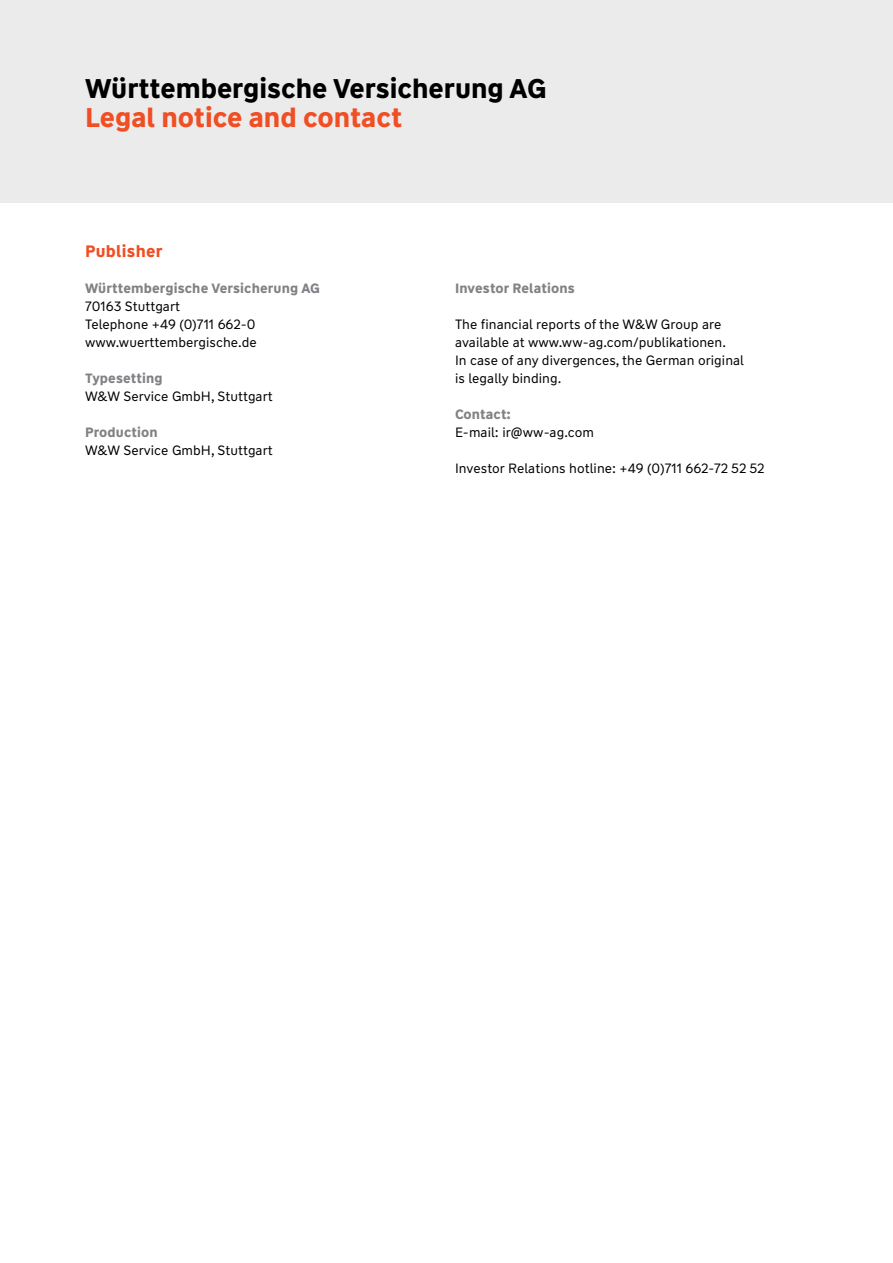
<style>
.page{position:relative;width:893px;height:1263px;background:#fff}
.page>*{position:absolute;margin:0;border:0;box-sizing:border-box;transform-origin:0 0}
.t1{font:700 27px "WW Type";color:#000}
.t2{font:700 27px "WW Type";color:#f04e23}
.t3{font:700 16.5px "WW Type";letter-spacing:.02em;color:#f04e23}
.t4{font:13.5px/18px "WW Type";letter-spacing:.005em;color:#000}
.t5{font:700 13.5px "WW Type";letter-spacing:.01em;color:#808285}
</style>
<div class="page">
<div style="left:0;top:0;width:893px;height:203px;background:#ebebec"></div>
<h1 class="t1" style="left:85px;top:70px;width:463px">Württembergische Versicherung AG</h1>
<h1 class="t2" style="left:85px;top:100px;width:319px">Legal notice and contact</h1>
<p class="t3" style="left:85px;top:240px;width:79px">Publisher</p>
<p class="t5" style="left:85px;top:279px;width:236px">Württembergische Versicherung AG</p>
<p class="t4" style="left:85px;top:297px;width:173px">70163 Stuttgart<br>Telephone +49 (0)711 662-0 www.wuerttembergische.de</p>
<p class="t5" style="left:85px;top:369px;width:79px">Typesetting</p>
<p class="t4" style="left:85px;top:387px;width:189px">W&amp;W Service GmbH, Stuttgart</p>
<p class="t5" style="left:85px;top:423px;width:74px">Production</p>
<p class="t4" style="left:85px;top:441px;width:189px">W&amp;W Service GmbH, Stuttgart</p>
<p class="t5" style="left:455px;top:279px;width:121px">Investor Relations</p>
<p class="t4" style="left:455px;top:315px;width:291px">The financial reports of the W&amp;W Group are available at www.ww-ag.com/publikationen.<br>In case of any divergences, the German original is legally binding.</p>
<p class="t5" style="left:455px;top:405px;width:58px">Contact:</p>
<p class="t4" style="left:455px;top:423px;width:141px">E-mail: ir@ww-ag.com</p>
<p class="t4" style="left:455px;top:459px;width:311px">Investor Relations hotline: +49 (0)711 662-72 52 52</p>
</div>
